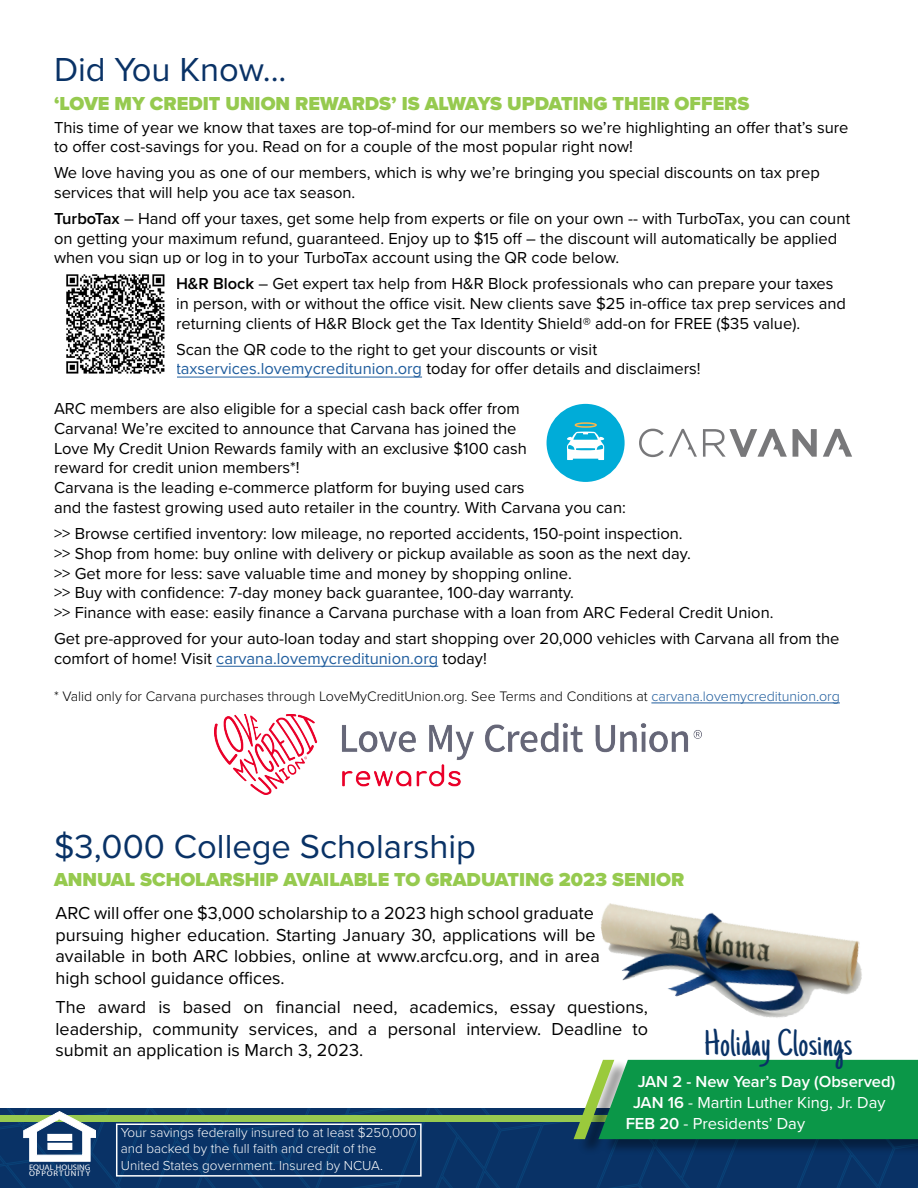
<style>
.page{position:relative;width:918px;height:1188px;background:#fff}
.page>*{position:absolute;margin:0;border:0;box-sizing:border-box;transform-origin:0 0}
.t1{font:37.5px "Just Another Hand";letter-spacing:.02em;color:#093266}
.t2{font:34.5px "Proxima Nova";color:#093266}
.t3{font:900 19.5px "Proxima Nova";color:#96ca4f}
.t4{font:18px/21.6px "Proxima Nova";color:#000}
.t5{font:16.5px/19.8px "Proxima Nova";color:#000}
.t6{font:16.5px "Proxima Nova";color:#fff}
.t7{font:600 16.5px "Proxima Nova";color:#fff}
.t8{font:300 14.25px "Proxima Nova";color:#000}
.t9{font:300 13.5px/16.2px "Proxima Nova";color:#fff}
.t10{font:7.95px/6.6px "Myriad Pro";letter-spacing:.055em;color:#fff;scale:1.07 1}
.s1{font-weight:600}
.s2{color:#215e9e}
</style>
<div class="page">
<svg style="left:406px;top:1108px;width:168px;height:80px;background:#093367"></svg>
<div style="left:0;top:1115px;width:918px;height:7px;background:#96ca4f"></div>
<svg style="left:574px;top:1060px;width:344px;height:128px;background:#157257"></svg>
<hr style="left:176px;top:377px;width:246px;height:1px;background:#215e9e">
<hr style="left:216px;top:666px;width:222px;height:1px;background:#215e9e">
<hr style="left:651px;top:703px;width:189px;height:1px;background:#215e9e">
<svg style="left:639px;top:429px;width:213px;height:28px"></svg>
<div style="left:547px;top:404px;width:78px;height:78px;background:#00acd8;border-radius:50%"></div>
<svg style="left:566px;top:422px;width:39px;height:38px"></svg>
<img style="left:215px;top:714px;width:487px;height:81px">
<img style="left:601px;top:903px;width:261px;height:115px">
<svg style="left:0;top:1108px;width:406px;height:80px;background:#224b6d"></svg>
<div style="left:48px;top:1134px;width:24px;height:7px;background:#fff"></div>
<div style="left:48px;top:1143px;width:24px;height:6px;background:#fff"></div>
<div style="left:116px;top:1124px;width:306px;height:53px;border:2px solid #fff"></div>
<img style="left:66px;top:274px;width:99px;height:100px">
<h2 class="t2" style="left:54px;top:44px;width:234px">Did You Know...</h2>
<p class="t3" style="left:54px;top:89px;width:697px">‘LOVE MY CREDIT UNION REWARDS’ IS ALWAYS UPDATING THEIR OFFERS</p>
<p class="t5" style="left:54px;top:117px;width:796px">This time of year we know that taxes are top-of-mind for our members so we’re highlighting an offer that’s sure to offer cost-savings for you. Read on for a couple of the most popular right now!</p>
<p class="t5" style="left:54px;top:162px;width:767px">We love having you as one of our members, which is why we’re bringing you special discounts on tax prep services that will help you ace tax season.</p>
<p class="t5" style="left:54px;top:208px;width:798px"><span class="s1">TurboTax</span> – Hand off your taxes, get some help from experts or file on your own -- with TurboTax, you can count on getting your maximum refund, guaranteed. Enjoy up to $15 off – the discount will automatically be applied when you sign up or log in to your TurboTax account using the QR code below.</p>
<p class="t5" style="left:176px;top:273px;width:672px"><span class="s1">H&amp;R Block</span> – Get expert tax help from H&amp;R Block professionals who can prepare your taxes in person, with or without the office visit. New clients save $25 in-office tax prep services and returning clients of H&amp;R Block get the Tax Identity Shield® add-on for FREE ($35 value).</p>
<p class="t5" style="left:176px;top:339px;width:526px">Scan the QR code to the right to get your discounts or visit <span class="s2">taxservices.lovemycreditunion.org</span> today for offer details and disclaimers!</p>
<p class="t5" style="left:54px;top:398px;width:573px">ARC members are also eligible for a special cash back offer from<br>Carvana! We’re excited to announce that Carvana has joined the<br>Love My Credit Union Rewards family with an exclusive $100 cash<br>reward for credit union members*!<br>Carvana is the leading e-commerce platform for buying used cars<br>and the fastest growing used auto retailer in the country. With Carvana you can:</p>
<p class="t5" style="left:54px;top:523px;width:721px">&gt;&gt; Browse certified inventory: low mileage, no reported accidents, 150-point inspection.<br>&gt;&gt; Shop from home: buy online with delivery or pickup available as soon as the next day.<br>&gt;&gt; Get more for less: save valuable time and money by shopping online.<br>&gt;&gt; Buy with confidence: 7-day money back guarantee, 100-day warranty.<br>&gt;&gt; Finance with ease: easily finance a Carvana purchase with a loan from ARC Federal Credit Union.</p>
<p class="t5" style="left:54px;top:628px;width:787px">Get pre-approved for your auto-loan today and start shopping over 20,000 vehicles with Carvana all from the comfort of home! Visit <span class="s2">carvana.lovemycreditunion.org</span> today!</p>
<p class="t8" style="left:54px;top:685px;width:787px">* Valid only for Carvana purchases through LoveMyCreditUnion.org. See Terms and Conditions at <span class="s2">carvana.lovemycreditunion.org</span></p>
<h2 class="t2" style="left:54px;top:821px;width:424px">$3,000 College Scholarship</h2>
<p class="t3" style="left:54px;top:865px;width:632px">ANNUAL SCHOLARSHIP AVAILABLE TO GRADUATING 2023 SENIOR</p>
<p class="t4" style="left:56px;top:901px;width:546px">ARC will offer one $3,000 scholarship to a 2023 high school graduate pursuing higher education. Starting January 30, applications will be available in both ARC lobbies, online at www.arcfcu.org, and in area high school guidance offices.</p>
<p class="t4" style="left:56px;top:995px;width:594px;text-align:justify">The award is based on financial need, academics, essay questions, leadership, community services, and a personal interview. Deadline to submit an application is March 3, 2023.</p>
<h1 class="t1" style="left:704px;top:1021px;width:149px">Holiday Closings</h1>
<p class="t10" style="left:29px;top:1164px;width:59px">EQUAL HOUSING<br>OPPORTUNITY</p>
<p class="t9" style="left:121px;top:1124px;width:297px">Your savings federally insured to at least $250,000 and backed by the full faith and credit of the<br>United States government. Insured by NCUA.</p>
<p class="t7" style="left:638px;top:1069px;width:259px">JAN 2 - New Year’s Day (Observed)</p>
<p class="t6" style="left:633px;top:1090px;width:254px"><span class="s1">JAN 16</span> - Martin Luther King, Jr. Day</p>
<p class="t6" style="left:626px;top:1111px;width:181px"><span class="s1">FEB 20</span> - Presidents’ Day</p>
</div>
